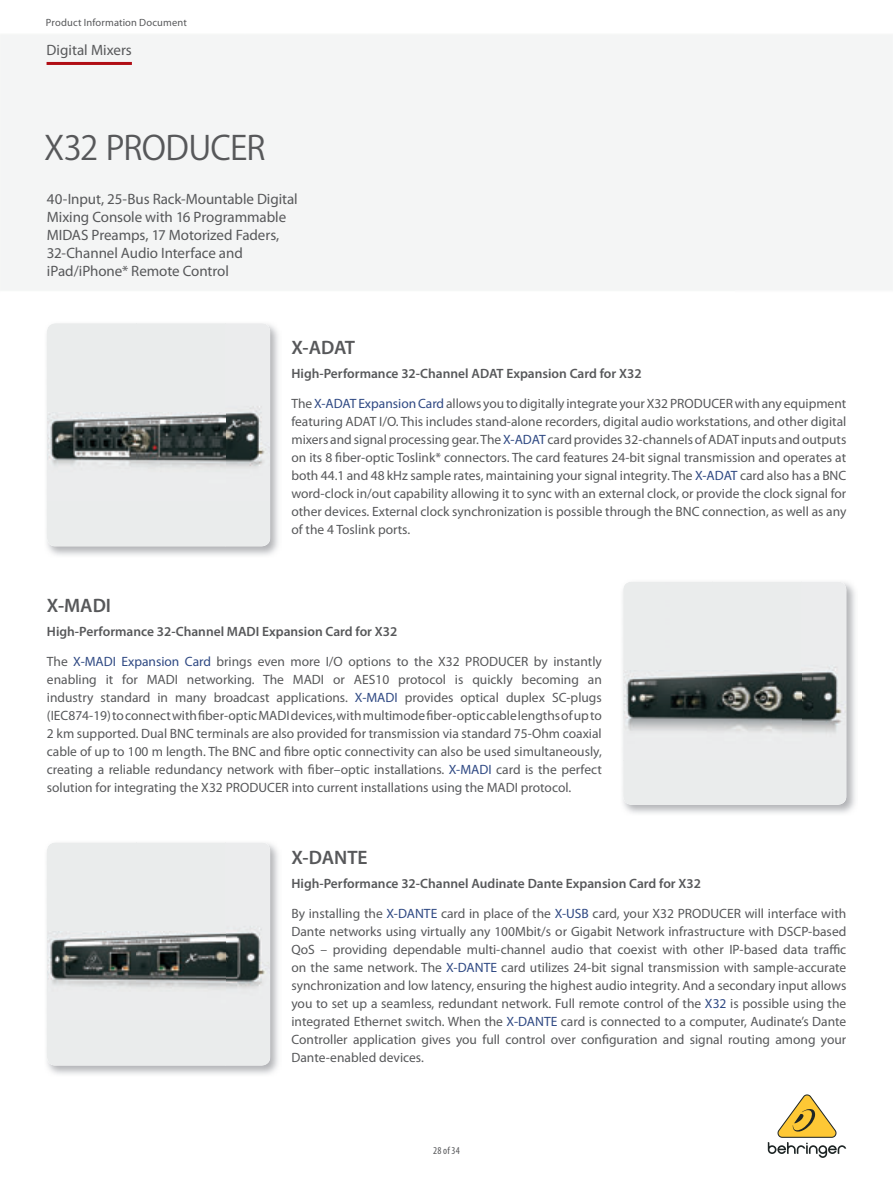
<style>
.page{position:relative;width:893px;height:1188px;background:#fff}
.page>*{position:absolute;margin:0;border:0;box-sizing:border-box;transform-origin:0 0}
.t1{font:33px "Koz Go Pro Regular 90 pv RKSJ H";letter-spacing:-.02em;color:#57585a}
.t2{font:600 19.5px "Myriad Pro";color:#57585a}
.t3{font:15px/18px "Myriad Pro";letter-spacing:-.005em;color:#57585a}
.t4{font:13.5px/18px "Myriad Pro";color:#57585a;text-align:justify}
.t5{font:600 13.5px "Myriad Pro";color:#57585a}
.t6{font:10.5px "Myriad Pro";letter-spacing:.015em;color:#57585a}
.t7{font:condensed 10.5px "Myriad Pro";color:#57585a}
.s1{color:#2f4983}
</style>
<div class="page">
<hr style="left:47px;top:62px;width:85px;height:3px;background:#b00d15">
<svg style="left:768px;top:1094px;width:78px;height:64px"></svg>
<img style="left:46px;top:844px;width:232px;height:231px">
<img style="left:47px;top:842px;width:223px;height:224px">
<img style="left:622px;top:581px;width:233px;height:233px">
<img style="left:623px;top:582px;width:223px;height:223px">
<img style="left:45px;top:322px;width:236px;height:234px">
<img style="left:47px;top:323px;width:223px;height:223px">
<p class="t6" style="left:46px;top:18px;width:142px">Product Information Document</p>
<p class="t3" style="left:47px;top:42px;width:87px">Digital Mixers</p>
<h1 class="t1" style="left:44px;top:135px;width:223px">X32 PRODUCER</h1>
<p class="t3" style="left:47px;top:191px;width:252px">40-Input, 25-Bus Rack-Mountable Digital Mixing Console with 16 Programmable MIDAS Preamps, 17 Motorized Faders, 32-Channel Audio Interface and iPad/iPhone* Remote Control</p>
<h2 class="t2" style="left:291px;top:340px;width:65px">X-ADAT</h2>
<p class="t5" style="left:291px;top:368px;width:352px">High-Performance 32-Channel ADAT Expansion Card for X32</p>
<p class="t4" style="left:291px;top:396px;width:556px">The <span class="s1">X-ADAT Expansion Card</span> allows you to digitally integrate your X32 PRODUCER with any equipment featuring ADAT I/O. This includes stand-alone recorders, digital audio workstations, and other digital mixers and signal processing gear. The <span class="s1">X-ADAT</span> card provides 32-channels of ADAT inputs and outputs on its 8 fiber-optic Toslink* connectors. The card features 24-bit signal transmission and operates at both 44.1 and 48 kHz sample rates, maintaining your signal integrity. The <span class="s1">X-ADAT</span> card also has a BNC word-clock in/out capability allowing it to sync with an external clock, or provide the clock signal for other devices. External clock synchronization is possible through the BNC connection, as well as any of the 4 Toslink ports.</p>
<h2 class="t2" style="left:47px;top:598px;width:66px">X-MADI</h2>
<p class="t5" style="left:47px;top:626px;width:352px">High-Performance 32-Channel MADI Expansion Card for X32</p>
<p class="t4" style="left:47px;top:654px;width:556px">The <span class="s1">X-MADI Expansion Card</span> brings even more I/O options to the X32 PRODUCER by instantly enabling it for MADI networking. The MADI or AES10 protocol is quickly becoming an industry standard in many broadcast applications. <span class="s1">X-MADI</span> provides optical duplex SC-plugs (IEC874-19) to connect with fiber-optic MADI devices, with multimode fiber-optic cable lengths of up to 2 km supported. Dual BNC terminals are also provided for transmission via standard 75-Ohm coaxial cable of up to 100 m length. The BNC and fibre optic connectivity can also be used simultaneously, creating a reliable redundancy network with fiber–optic installations. <span class="s1">X-MADI</span> card is the perfect solution for integrating the X32 PRODUCER into current installations using the MADI protocol.</p>
<h2 class="t2" style="left:291px;top:850px;width:78px">X-DANTE</h2>
<p class="t5" style="left:291px;top:878px;width:411px">High-Performance 32-Channel Audinate Dante Expansion Card for X32</p>
<p class="t4" style="left:291px;top:906px;width:556px">By installing the <span class="s1">X-DANTE</span> card in place of the <span class="s1">X-USB</span> card, your X32 PRODUCER will interface with Dante networks using virtually any 100Mbit/s or Gigabit Network infrastructure with DSCP-based QoS – providing dependable multi-channel audio that coexist with other IP-based data traffic on the same network. The <span class="s1">X-DANTE</span> card utilizes 24-bit signal transmission with sample-accurate synchronization and low latency, ensuring the highest audio integrity. And a secondary input allows you to set up a seamless, redundant network. Full remote control of the <span class="s1">X32</span> is possible using the integrated Ethernet switch. When the <span class="s1">X-DANTE</span> card is connected to a computer, Audinate’s Dante Controller application gives you full control over configuration and signal routing among your Dante-enabled devices.</p>
<p class="t7" style="left:433px;top:1147px;width:28px">28 of 34</p>
</div>
